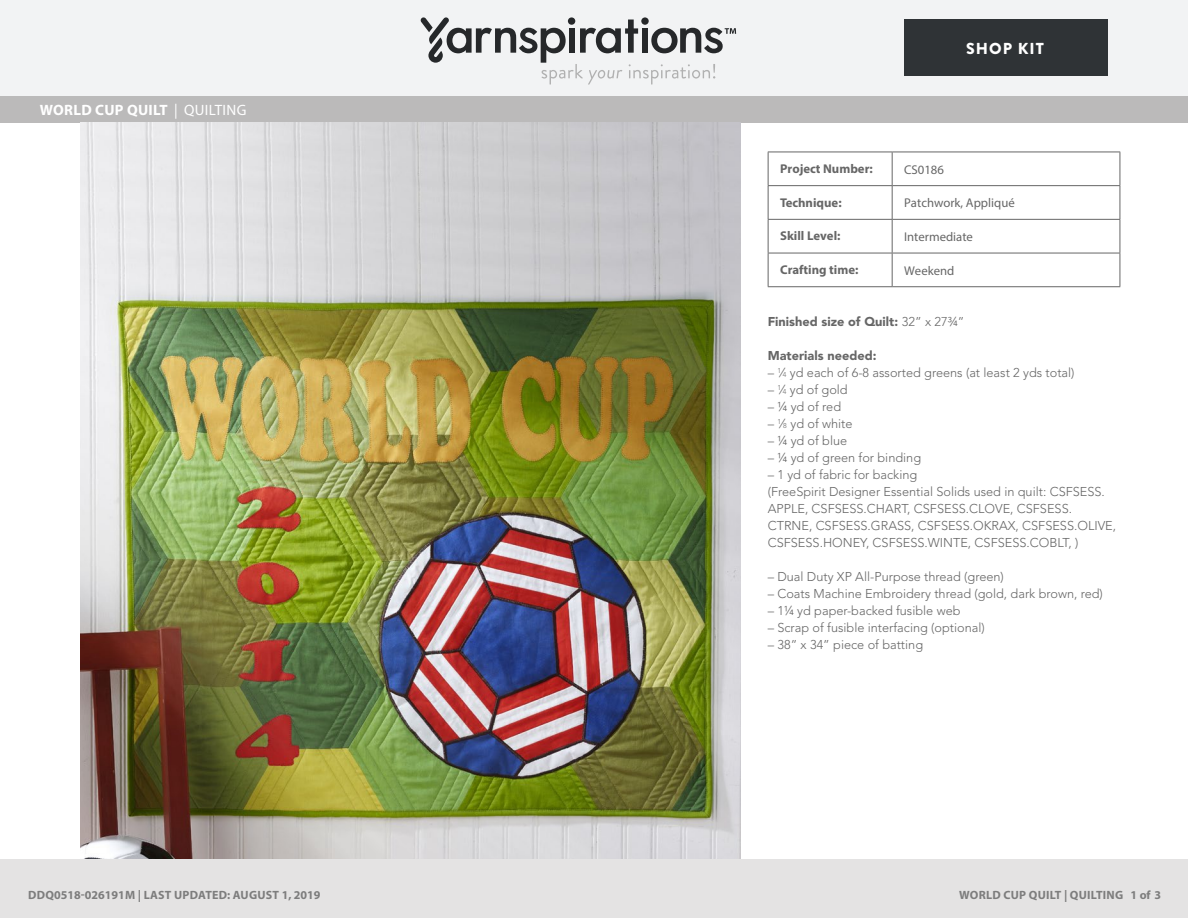
<style>
.page{position:relative;width:1188px;height:918px;background:#fff}
.page>*{position:absolute;margin:0;border:0;box-sizing:border-box;transform-origin:0 0}
.t1{font:900 15.9px "Brandon Grotesque";letter-spacing:.065em;color:#fff}
.Head{font:700 15px "Myriad Pro";letter-spacing:.02em;color:#fff}
.t2{font:300 12.75px/17px "Avenir LT Std";color:#666}
.t3{font:700 12.75px "Myriad Pro";color:#666}
.t4{font:900 12.75px "Avenir LT Std";color:#666}
.t5{font:12.75px "Myriad Pro";color:#666}
.t6{font:700 12px "Myriad Pro";letter-spacing:.02em;color:#7d7d7d}
.s1{font-weight:400}
.s2{font-weight:300}
.s3{font-size:7.05px}
</style>
<div class="page">
<div style="left:0;top:0;width:1188px;height:98px;background:#f2f3f4"></div>
<svg style="left:421px;top:17px;width:315px;height:68px"></svg>
<div style="left:904px;top:19px;width:203px;height:57px;background:#2f3336"></div>
<div style="left:0;top:96px;width:1188px;height:27px;background:#bbbaba"></div>
<img style="left:81px;top:123px;width:659px;height:737px">
<hr style="left:768px;top:152px;width:124px;height:1px;background:#666">
<hr style="left:768px;top:152px;width:1px;height:33px;background:#666">
<hr style="left:892px;top:152px;width:228px;height:1px;background:#666">
<hr style="left:892px;top:152px;width:1px;height:33px;background:#666">
<hr style="left:1120px;top:152px;width:1px;height:33px;background:#666">
<hr style="left:768px;top:185px;width:124px;height:1px;background:#666">
<hr style="left:768px;top:186px;width:1px;height:33px;background:#666">
<hr style="left:892px;top:185px;width:228px;height:1px;background:#666">
<hr style="left:892px;top:186px;width:1px;height:33px;background:#666">
<hr style="left:1120px;top:186px;width:1px;height:33px;background:#666">
<hr style="left:768px;top:219px;width:124px;height:1px;background:#666">
<hr style="left:768px;top:220px;width:1px;height:33px;background:#666">
<hr style="left:892px;top:219px;width:228px;height:1px;background:#666">
<hr style="left:892px;top:220px;width:1px;height:33px;background:#666">
<hr style="left:1120px;top:220px;width:1px;height:33px;background:#666">
<hr style="left:768px;top:253px;width:124px;height:1px;background:#666">
<hr style="left:768px;top:253px;width:1px;height:33px;background:#666">
<hr style="left:892px;top:253px;width:228px;height:1px;background:#666">
<hr style="left:892px;top:253px;width:1px;height:33px;background:#666">
<hr style="left:1120px;top:253px;width:1px;height:33px;background:#666">
<hr style="left:768px;top:286px;width:124px;height:1px;background:#666">
<hr style="left:892px;top:286px;width:228px;height:1px;background:#666">
<div style="left:0;top:860px;width:1188px;height:58px;background:#e4e3e3"></div>
<p class="Head" style="left:40px;top:100px;width:208px">WORLD CUP QUILT <span class="s1">| QUILTING</span></p>
<p class="t1" style="left:966px;top:37px;width:79px">SHOP KIT</p>
<p class="t3" style="left:780px;top:160px;width:94px">Project Number:</p>
<p class="t5" style="left:904px;top:161px;width:41px">CS0186</p>
<p class="t3" style="left:780px;top:194px;width:63px">Technique:</p>
<p class="t5" style="left:904px;top:195px;width:112px">Patchwork, Appliqué</p>
<p class="t3" style="left:780px;top:228px;width:62px">Skill Level:</p>
<p class="t5" style="left:904px;top:229px;width:70px">Intermediate</p>
<p class="t3" style="left:780px;top:262px;width:80px">Crafting time:</p>
<p class="t5" style="left:904px;top:263px;width:52px">Weekend</p>
<p class="t4" style="left:768px;top:314px;width:198px">Finished size of Quilt: <span class="s2">32” x 27¾”</span></p>
<p class="t4" style="left:768px;top:348px;width:110px">Materials needed:</p>
<p class="t2" style="left:768px;top:364px;width:308px">– <sup>1</sup>⁄<span class="s3">4</span> yd each of 6-8 assorted greens (at least 2 yds total)</p>
<p class="t2" style="left:768px;top:381px;width:81px">– <sup>1</sup>⁄<span class="s3">4</span> yd of gold</p>
<p class="t2" style="left:768px;top:398px;width:75px">– ¼ yd of red</p>
<p class="t2" style="left:768px;top:415px;width:86px">– <sup>1</sup>⁄<span class="s3">8</span> yd of white</p>
<p class="t2" style="left:768px;top:432px;width:81px">– ¼ yd of blue</p>
<p class="t2" style="left:768px;top:449px;width:155px">– ¼ yd of green for binding</p>
<p class="t2" style="left:768px;top:466px;width:350px">– 1 yd of fabric for backing<br>(FreeSpirit Designer Essential Solids used in quilt: CSFSESS.<br>APPLE, CSFSESS.CHART, CSFSESS.CLOVE, CSFSESS.<br>CTRNE, CSFSESS.GRASS, CSFSESS.OKRAX, CSFSESS.OLIVE, CSFSESS.HONEY, CSFSESS.WINTE, CSFSESS.COBLT, )</p>
<p class="t2" style="left:768px;top:568px;width:238px">– Dual Duty XP All-Purpose thread (green)</p>
<p class="t2" style="left:768px;top:585px;width:337px">– Coats Machine Embroidery thread (gold, dark brown, red)</p>
<p class="t2" style="left:768px;top:602px;width:194px">– 1¼ yd paper-backed fusible web</p>
<p class="t2" style="left:768px;top:619px;width:219px">– Scrap of fusible interfacing (optional)</p>
<p class="t2" style="left:768px;top:636px;width:157px">– 38” x 34” piece of batting</p>
<p class="t6" style="left:28px;top:887px;width:294px">DDQ0518-026191M | LAST UPDATED: AUGUST 1, 2019</p>
<p class="t6" style="left:959px;top:887px;width:203px">WORLD CUP QUILT | QUILTING 1 of 3</p>
</div>
